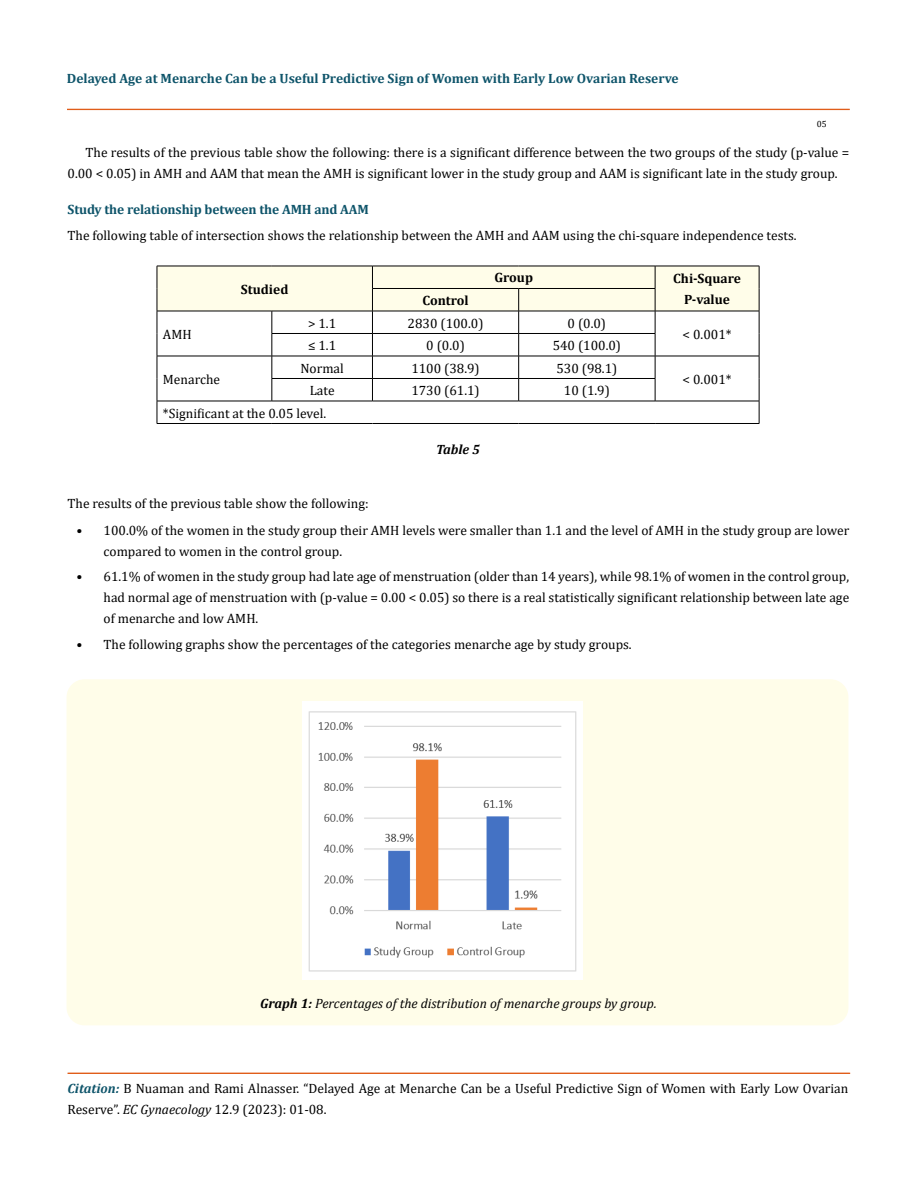
<style>
.page{position:relative;width:917px;height:1188px;background:#fff}
.page>*{position:absolute;margin:0;border:0;box-sizing:border-box;transform-origin:0 0}
.t1{font:13.5px/21px "Cambria";color:#000}
.t2{font:700 13.5px "Cambria";color:#0e546a}
.t3{font:italic 13.5px "Cambria";color:#000}
.t4{font:700 13.5px "Cambria";color:#000}
.t5{font:italic 700 13.5px "Cambria";color:#000}
.t6{font:9px "Cambria";color:#000}
.s1{font-weight:700}
.s2{font-weight:700;font-style:italic;color:#0e546a}
.s3{font-style:italic}
</style>
<div class="page">
<div style="left:67px;top:109px;width:782px;height:1px;border:1px solid #e05d1a"></div>
<div style="left:68px;top:1073px;width:781px;height:1px;border:1px solid #e05d1a"></div>
<svg style="left:157px;top:266px;width:602px;height:157px"></svg>
<hr style="left:157px;top:423px;width:115px;height:1px;background:#000">
<hr style="left:272px;top:423px;width:100px;height:1px;background:#000">
<hr style="left:372px;top:423px;width:146px;height:1px;background:#000">
<hr style="left:518px;top:423px;width:137px;height:1px;background:#000">
<hr style="left:655px;top:423px;width:104px;height:1px;background:#000">
<div style="left:67px;top:679px;width:781px;height:346px;background:#fffde9;border-radius:18px"></div>
<img style="left:303px;top:702px;width:280px;height:278px">
<p class="t2" style="left:67px;top:69px;width:613px">Delayed Age at Menarche Can be a Useful Predictive Sign of Women with Early Low Ovarian Reserve</p>
<p class="t6" style="left:816px;top:118px;width:11px">05</p>
<p class="t1" style="left:68px;top:142px;width:783px;text-indent:18px">The results of the previous table show the following: there is a significant difference between the two groups of the study (p-value =<br>0.00 &lt; 0.05) in AMH and AAM that mean the AMH is significant lower in the study group and AAM is significant late in the study group.</p>
<p class="t2" style="left:68px;top:200px;width:303px">Study the relationship between the AMH and AAM</p>
<p class="t1" style="left:68px;top:224px;width:730px">The following table of intersection shows the relationship between the AMH and AAM using the chi-square independence tests.</p>
<p class="t1" style="left:163px;top:324px;width:30px">AMH</p>
<p class="t4" style="left:241px;top:280px;width:49px">Studied</p>
<p class="t4" style="left:494px;top:268px;width:40px">Group</p>
<p class="t4" style="left:673px;top:269px;width:69px">Chi-Square</p>
<p class="t4" style="left:422px;top:291px;width:48px">Control</p>
<p class="t4" style="left:684px;top:290px;width:47px">P-value</p>
<p class="t1" style="left:308px;top:312px;width:30px">&gt; 1.1</p>
<p class="t1" style="left:407px;top:312px;width:77px">2830 (100.0)</p>
<p class="t1" style="left:567px;top:312px;width:40px">0 (0.0)</p>
<p class="t1" style="left:308px;top:335px;width:30px">≤ 1.1</p>
<p class="t1" style="left:426px;top:335px;width:40px">0 (0.0)</p>
<p class="t1" style="left:552px;top:335px;width:70px">540 (100.0)</p>
<p class="t1" style="left:682px;top:324px;width:50px">&lt; 0.001*</p>
<p class="t1" style="left:300px;top:357px;width:45px">Normal</p>
<p class="t1" style="left:411px;top:357px;width:70px">1100 (38.9)</p>
<p class="t1" style="left:556px;top:357px;width:62px">530 (98.1)</p>
<p class="t1" style="left:163px;top:369px;width:59px">Menarche</p>
<p class="t1" style="left:310px;top:380px;width:26px">Late</p>
<p class="t1" style="left:411px;top:380px;width:70px">1730 (61.1)</p>
<p class="t1" style="left:564px;top:380px;width:47px">10 (1.9)</p>
<p class="t1" style="left:163px;top:402px;width:165px">*Significant at the 0.05 level.</p>
<p class="t5" style="left:436px;top:440px;width:46px">Table 5</p>
<p class="t1" style="left:682px;top:369px;width:50px">&lt; 0.001*</p>
<p class="t1" style="left:68px;top:493px;width:302px">The results of the previous table show the following:</p>
<p class="t1" style="left:104px;top:520px;width:747px;text-indent:-27px">• 100.0% of the women in the study group their AMH levels were smaller than 1.1 and the level of AMH in the study group are lower compared to women in the control group.</p>
<p class="t1" style="left:104px;top:566px;width:747px;text-align:justify;text-indent:-27px">• 61.1% of women in the study group had late age of menstruation (older than 14 years), while 98.1% of women in the control group, had normal age of menstruation with (p-value = 0.00 &lt; 0.05) so there is a real statistically significant relationship between late age of menarche and low AMH.</p>
<p class="t1" style="left:77px;top:634px;width:556px">• The following graphs show the percentages of the categories menarche age by study groups.</p>
<p class="t3" style="left:260px;top:994px;width:398px"><span class="s1">Graph 1:</span> Percentages of the distribution of menarche groups by group.</p>
<p class="t1" style="left:68px;top:1078px;width:782px"><span class="s2">Citation:</span> B Nuaman and Rami Alnasser. “Delayed Age at Menarche Can be a Useful Predictive Sign of Women with Early Low Ovarian<br>Reserve”. <span class="s3">EC Gynaecology</span> 12.9 (2023): 01-08.</p>
</div>
